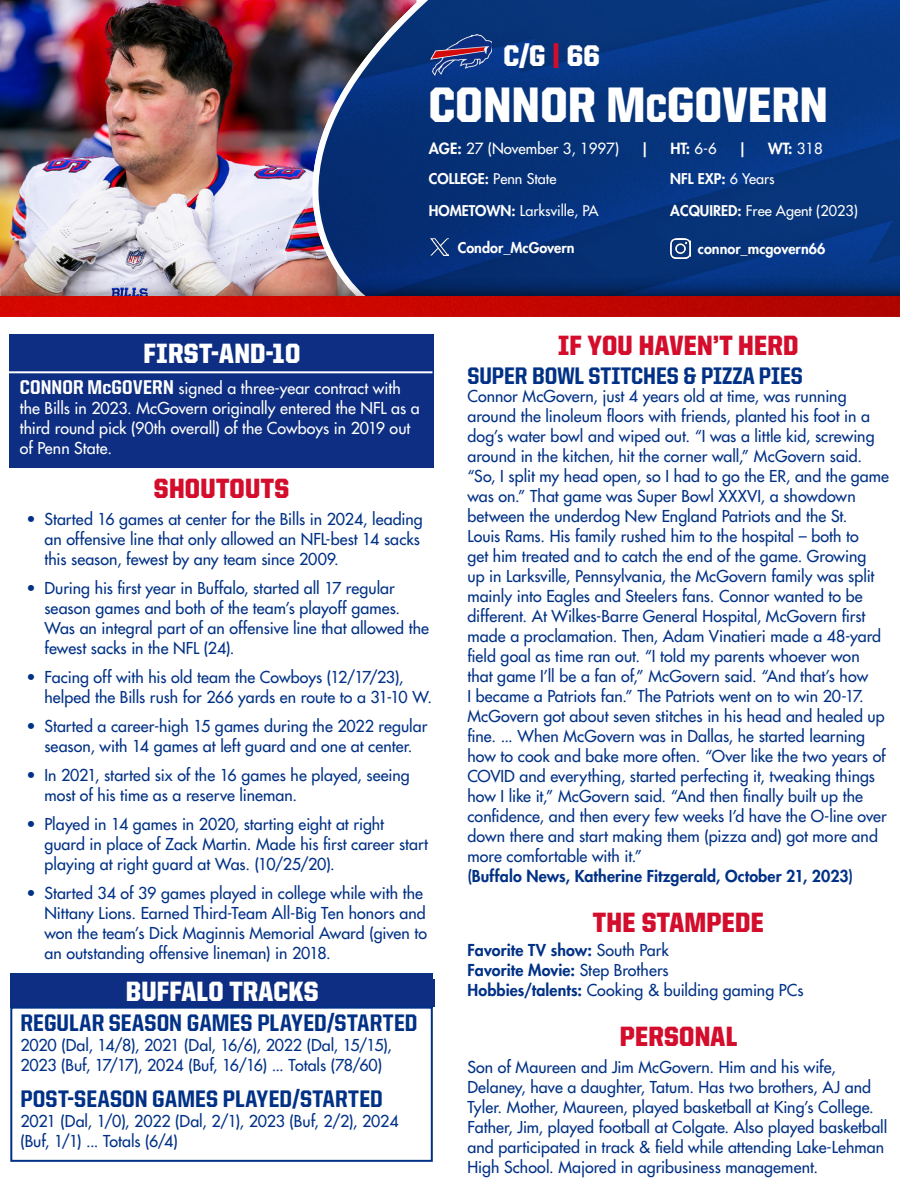
<style>
.page{position:relative;width:900px;height:1188px;background:#fff}
.page>*{position:absolute;margin:0;border:0;box-sizing:border-box;transform-origin:0 0}
.t1{font:900 50px "United Sans Semi Cond";letter-spacing:.01em;color:#fff}
.t2{font:900 30px "United Sans Semi Cond";color:#fff}
.t3{font:900 28px "United Sans Semi Cond";letter-spacing:.01em;color:#d30d2b}
.t4{font:900 28px "United Sans Semi Cond";letter-spacing:.01em;color:#fff}
.t5{font:800 24px "United Sans Semi Cond";color:#003186}
.t6{font:500 16px/20px "Futura Std";letter-spacing:.005em;color:#003186}
.t7{font:500 16px/20px "Futura Std";color:#fff}
.t8{font:800 16px "Futura Std";letter-spacing:.01em;color:#003186}
.t9{font:500 15px "Futura Std";color:#fff}
.t10{font:800 15px "Futura Std";color:#fff}
.t11{font:500 14.4px "Futura Std";color:#fff}
.t12{font:800 14.4px "Futura Std";color:#fff}
.s1{color:#d30d2b}
.s2{font-size:40px}
.s3{font-weight:800}
.s4{font-weight:500}
.s5{font-family:"United Sans Semi Cond";font-weight:800;font-size:20px}
</style>
<div class="page">
<img style="left:442px;top:0;width:458px;height:279px">
<img style="left:0;top:0;width:442px;height:296px">
<div style="left:10px;top:334px;width:424px;height:134px;background:#0d2e82"></div>
<hr style="left:3px;top:371px;width:430px;height:2px;background:#fff">
<img style="left:1px;top:279px;width:899px;height:17px">
<img style="left:430px;top:35px;width:62px;height:40px">
<img style="left:0;top:296px;width:900px;height:21px">
<img style="left:430px;top:239px;width:19px;height:17px">
<img style="left:671px;top:239px;width:20px;height:20px">
<div style="left:10px;top:974px;width:423px;height:34px;background:#0d2e82"></div>
<div style="left:10px;top:980px;width:424px;height:27px;background:#0d2e82"></div>
<div style="left:10px;top:1007px;width:423px;height:155px;border:2px solid #003186"></div>
<p class="t2" style="left:503px;top:40px;width:98px">C/G <span class="s1">|</span> 66</p>
<p class="t1" style="left:429px;top:78px;width:400px">CONNOR M<span class="s2">C</span>GOVERN</p>
<p class="t9" style="left:429px;top:140px;width:192px"><span class="s3">AGE:</span> 27 (November 3, 1997)</p>
<p class="t10" style="left:641px;top:139px;width:10px">|</p>
<p class="t10" style="left:671px;top:139px;width:48px">HT: <span class="s4">6-6</span></p>
<p class="t10" style="left:739px;top:139px;width:10px">|</p>
<p class="t10" style="left:768px;top:139px;width:56px">WT: <span class="s4">318</span></p>
<p class="t11" style="left:429px;top:170px;width:129px"><span class="s3">COLLEGE:</span> Penn State</p>
<p class="t11" style="left:429px;top:202px;width:171px"><span class="s3">HOMETOWN:</span> Larksville, PA</p>
<p class="t12" style="left:458px;top:239px;width:118px">Condor_McGovern</p>
<p class="t12" style="left:670px;top:170px;width:106px">NFL EXP: <span class="s4">6 Years</span></p>
<p class="t11" style="left:670px;top:202px;width:189px"><span class="s3">ACQUIRED:</span> Free Agent (2023)</p>
<p class="t12" style="left:698px;top:240px;width:129px">connor_mcgovern66</p>
<p class="t4" style="left:144px;top:339px;width:158px">FIRST-AND-10</p>
<p class="t7" style="left:20px;top:378px;width:401px"><span class="s5">CONNOR McGOVERN</span> signed a three-year contract with the Bills in 2023. McGovern originally entered the NFL as a third round pick (90th overall) of the Cowboys in 2019 out of Penn State.</p>
<p class="t3" style="left:154px;top:474px;width:137px">SHOUTOUTS</p>
<p class="t6" style="left:44px;top:509px;width:380px;text-indent:-18px">• Started 16 games at center for the Bills in 2024, leading an offensive line that only allowed an NFL-best 14 sacks this season, fewest by any team since 2009.</p>
<p class="t6" style="left:44px;top:578px;width:386px;text-indent:-18px">• During his first year in Buffalo, started all 17 regular season games and both of the team’s playoff games.<br>Was an integral part of an offensive line that allowed the fewest sacks in the NFL (24).</p>
<p class="t6" style="left:44px;top:667px;width:389px;text-indent:-18px">• Facing off with his old team the Cowboys (12/17/23), helped the Bills rush for 266 yards en route to a 31-10 W.</p>
<p class="t6" style="left:26px;top:716px;width:402px;text-align:center">• Started a career-high 15 games during the 2022 regular season, with 14 games at left guard and one at center.</p>
<p class="t6" style="left:44px;top:765px;width:367px;text-indent:-18px">• In 2021, started six of the 16 games he played, seeing most of his time as a reserve lineman.</p>
<p class="t6" style="left:44px;top:814px;width:385px;text-indent:-18px">• Played in 14 games in 2020, starting eight at right guard in place of Zack Martin. Made his first career start playing at right guard at Was. (10/25/20).</p>
<p class="t6" style="left:44px;top:883px;width:384px;text-indent:-18px">• Started 34 of 39 games played in college while with the Nittany Lions. Earned Third-Team All-Big Ten honors and won the team’s Dick Maginnis Memorial Award (given to an outstanding offensive lineman) in 2018.</p>
<p class="t4" style="left:126px;top:976px;width:194px">BUFFALO TRACKS</p>
<p class="t5" style="left:20px;top:1010px;width:399px">REGULAR SEASON GAMES PLAYED/STARTED</p>
<p class="t6" style="left:20px;top:1036px;width:373px">2020 (Dal, 14/8), 2021 (Dal, 16/6), 2022 (Dal, 15/15),<br>2023 (Buf, 17/17), 2024 (Buf, 16/16) ... Totals (78/60)</p>
<p class="t5" style="left:20px;top:1086px;width:364px">POST-SEASON GAMES PLAYED/STARTED</p>
<p class="t6" style="left:20px;top:1112px;width:380px">2021 (Dal, 1/0), 2022 (Dal, 2/1), 2023 (Buf, 2/2), 2024 (Buf, 1/1) ... Totals (6/4)</p>
<p class="t3" style="left:558px;top:331px;width:242px">IF YOU HAVEN’T HERD</p>
<p class="t5" style="left:467px;top:363px;width:337px">SUPER BOWL STITCHES &amp; PIZZA PIES</p>
<p class="t6" style="left:467px;top:386px;width:423px">Connor McGovern, just 4 years old at time, was running around the linoleum floors with friends, planted his foot in a dog’s water bowl and wiped out. “I was a little kid, screwing around in the kitchen, hit the corner wall,” McGovern said. “So, I split my head open, so I had to go the ER, and the game was on.” That game was Super Bowl XXXVI, a showdown between the underdog New England Patriots and the St.<br>Louis Rams. His family rushed him to the hospital – both to<br>get him treated and to catch the end of the game. Growing<br>up in Larksville, Pennsylvania, the McGovern family was split mainly into Eagles and Steelers fans. Connor wanted to be different. At Wilkes-Barre General Hospital, McGovern first made a proclamation. Then, Adam Vinatieri made a 48-yard field goal as time ran out. “I told my parents whoever won that game I’ll be a fan of,” McGovern said. “And that’s how<br>I became a Patriots fan.” The Patriots went on to win 20-17.<br>McGovern got about seven stitches in his head and healed up fine. ... When McGovern was in Dallas, he started learning how to cook and bake more often. “Over like the two years of COVID and everything, started perfecting it, tweaking things how I like it,” McGovern said. “And then finally built up the confidence, and then every few weeks I’d have the O-line over down there and start making them (pizza and) got more and more comfortable with it.”</p>
<p class="t8" style="left:467px;top:866px;width:387px">(Buffalo News, Katherine Fitzgerald, October 21, 2023)</p>
<p class="t3" style="left:593px;top:907px;width:172px">THE STAMPEDE</p>
<p class="t8" style="left:467px;top:940px;width:203px">Favorite TV show: <span class="s4">South Park</span></p>
<p class="t8" style="left:467px;top:960px;width:203px">Favorite Movie: <span class="s4">Step Brothers</span></p>
<p class="t6" style="left:467px;top:980px;width:338px"><span class="s3">Hobbies/talents:</span> Cooking &amp; building gaming PCs</p>
<p class="t3" style="left:620px;top:1021px;width:119px">PERSONAL</p>
<p class="t6" style="left:467px;top:1057px;width:421px">Son of Maureen and Jim McGovern. Him and his wife, Delaney, have a daughter, Tatum. Has two brothers, AJ and Tyler. Mother, Maureen, played basketball at King’s College.<br>Father, Jim, played football at Colgate. Also played basketball and participated in track &amp; field while attending Lake-Lehman High School. Majored in agribusiness management.</p>
</div>
